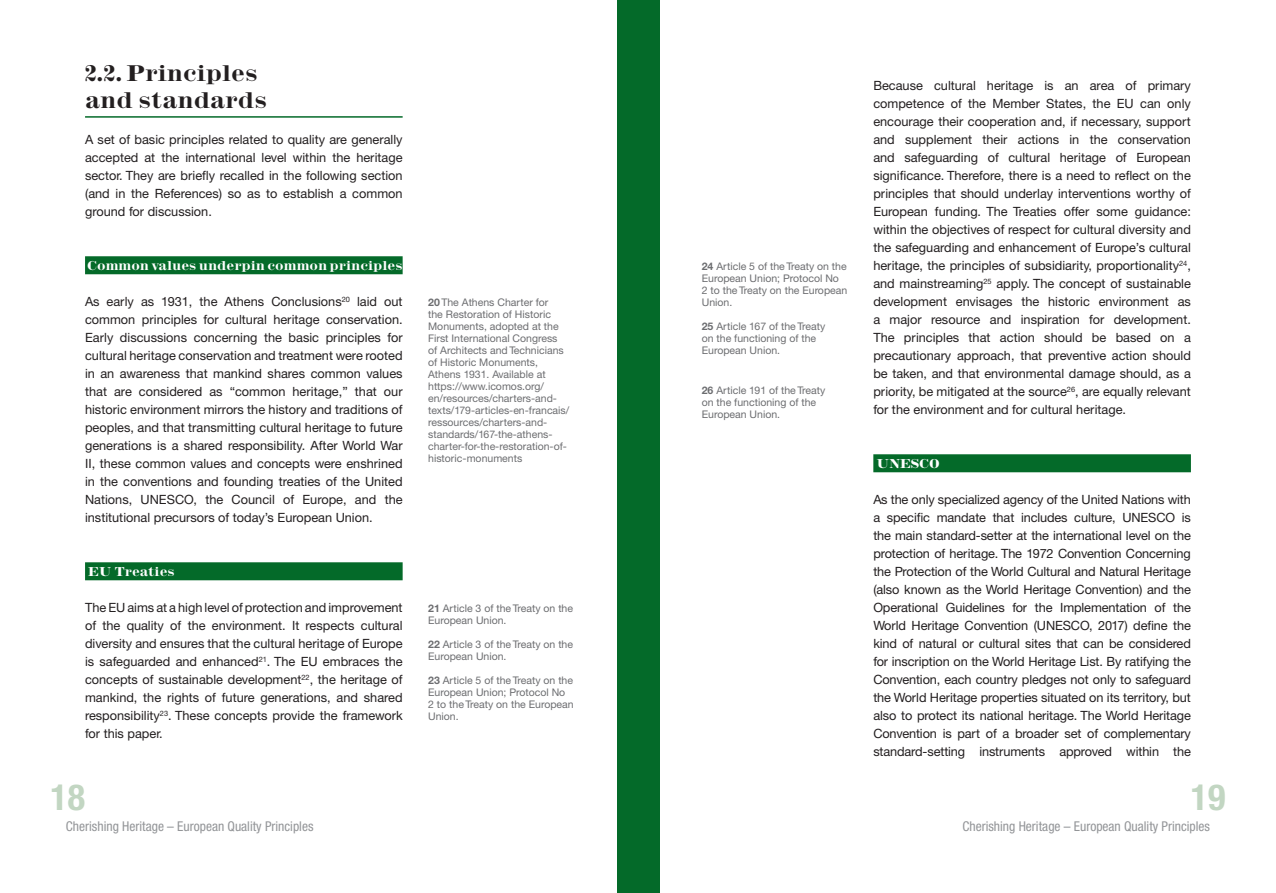
<style>
.page{position:relative;width:1276px;height:893px;background:#fff}
.page>*{position:absolute;margin:0;border:0;box-sizing:border-box;transform-origin:0 0}
.t1{font:700 condensed 36px "Helvetica Neue";color:#c2d6c2}
.t2{font:700 22.5px/27px "Inflex";color:#231f20}
.t3{font:condensed 13.5px "Helvetica Neue";color:#939598}
.t4{font:12.75px/18px "Helvetica Neue CE";color:#231f20;text-align:justify}
.t5{font:700 12.75px "Inflex";color:#fff}
.t6{font:10.5px/12px "Helvetica Neue CE";color:#6c6d70}
.s1{font-weight:700}
</style>
<div class="page">
<div style="left:617px;top:0;width:42px;height:893px;background:#046a29"></div>
<hr style="left:85px;top:116px;width:318px;height:2px;background:#046a29">
<div style="left:85px;top:256px;width:318px;height:18px;background:#046a29"></div>
<div style="left:85px;top:562px;width:318px;height:18px;background:#046a29"></div>
<div style="left:873px;top:454px;width:318px;height:18px;background:#046a29"></div>
<h2 class="t2" style="left:85px;top:60px;width:183px">2.2. Principles and standards</h2>
<p class="t4" style="left:85px;top:131px;width:319px">A set of basic principles related to quality are generally accepted at the international level within the heritage sector. They are briefly recalled in the following section (and in the References) so as to establish a common ground for discussion.</p>
<p class="t5" style="left:87px;top:259px;width:317px">Common values underpin common principles</p>
<p class="t4" style="left:85px;top:293px;width:319px">As early as 1931, the Athens Conclusions<sup>20</sup> laid out common principles for cultural heritage conservation.<br>Early discussions concerning the basic principles for cultural heritage conservation and treatment were rooted in an awareness that mankind shares common values that are considered as “common heritage,” that our historic environment mirrors the history and traditions of peoples, and that transmitting cultural heritage to future generations is a shared responsibility. After World War II, these common values and concepts were enshrined in the conventions and founding treaties of the United Nations, UNESCO, the Council of Europe, and the institutional precursors of today’s European Union.</p>
<p class="t5" style="left:88px;top:565px;width:88px">EU Treaties</p>
<p class="t4" style="left:85px;top:599px;width:319px">The EU aims at a high level of protection and improvement of the quality of the environment. It respects cultural diversity and ensures that the cultural heritage of Europe is safeguarded and enhanced<sup>21</sup>. The EU embraces the concepts of sustainable development<sup>22</sup>, the heritage of mankind, the rights of future generations, and shared responsibility<sup>23</sup>. These concepts provide the framework for this paper.</p>
<p class="t6" style="left:428px;top:297px;width:143px"><span class="s1">20</span> The Athens Charter for<br>the Restoration of Historic<br>Monuments, adopted at the<br>First International Congress<br>of Architects and Technicians of Historic Monuments,<br>Athens 1931. Available at https://www.icomos.org/ en/resources/charters-and&shy;texts/179-articles-en-francais/ ressources/charters-and&shy;standards/167-the-athens&shy;charter-for-the-restoration-of&shy;historic-monuments</p>
<p class="t6" style="left:428px;top:603px;width:146px"><span class="s1">21</span> Article 3 of the Treaty on the<br>European Union.</p>
<p class="t6" style="left:428px;top:639px;width:146px"><span class="s1">22</span> Article 3 of the Treaty on the<br>European Union.</p>
<p class="t6" style="left:428px;top:675px;width:147px"><span class="s1">23</span> Article 5 of the Treaty on the<br>European Union; Protocol No<br>2 to the Treaty on the European<br>Union.</p>
<p class="t6" style="left:702px;top:260px;width:147px"><span class="s1">24</span> Article 5 of the Treaty on the<br>European Union; Protocol No<br>2 to the Treaty on the European<br>Union.</p>
<p class="t6" style="left:702px;top:320px;width:125px"><span class="s1">25</span> Article 167 of the Treaty on the functioning of the<br>European Union.</p>
<p class="t6" style="left:702px;top:384px;width:125px"><span class="s1">26</span> Article 191 of the Treaty on the functioning of the<br>European Union.</p>
<p class="t4" style="left:873px;top:77px;width:319px">Because cultural heritage is an area of primary competence of the Member States, the EU can only encourage their cooperation and, if necessary, support and supplement their actions in the conservation and safeguarding of cultural heritage of European significance. Therefore, there is a need to reflect on the principles that should underlay interventions worthy of European funding. The Treaties offer some guidance: within the objectives of respect for cultural diversity and the safeguarding and enhancement of Europe’s cultural heritage, the principles of subsidiarity, proportionality<sup>24</sup>, and mainstreaming<sup>25</sup> apply. The concept of sustainable development envisages the historic environment as a major resource and inspiration for development.<br>The principles that action should be based on a precautionary approach, that preventive action should be taken, and that environmental damage should, as a priority, be mitigated at the source<sup>26</sup>, are equally relevant for the environment and for cultural heritage.</p>
<p class="t5" style="left:876px;top:457px;width:65px">UNESCO</p>
<p class="t4" style="left:873px;top:491px;width:319px">As the only specialized agency of the United Nations with a specific mandate that includes culture, UNESCO is the main standard-setter at the international level on the protection of heritage. The 1972 Convention Concerning the Protection of the World Cultural and Natural Heritage (also known as the World Heritage Convention) and the Operational Guidelines for the Implementation of the World Heritage Convention (UNESCO, 2017) define the kind of natural or cultural sites that can be considered for inscription on the World Heritage List. By ratifying the Convention, each country pledges not only to safeguard the World Heritage properties situated on its territory, but also to protect its national heritage. The World Heritage Convention is part of a broader set of complementary standard-setting instruments approved within the</p>
<h1 class="t1" style="left:50px;top:775px;width:36px">18</h1>
<h1 class="t1" style="left:1191px;top:775px;width:36px">19</h1>
<p class="t3" style="left:66px;top:819px;width:249px">Cherishing Heritage – European Quality Principles</p>
<p class="t3" style="left:962px;top:819px;width:249px">Cherishing Heritage – European Quality Principles</p>
</div>
